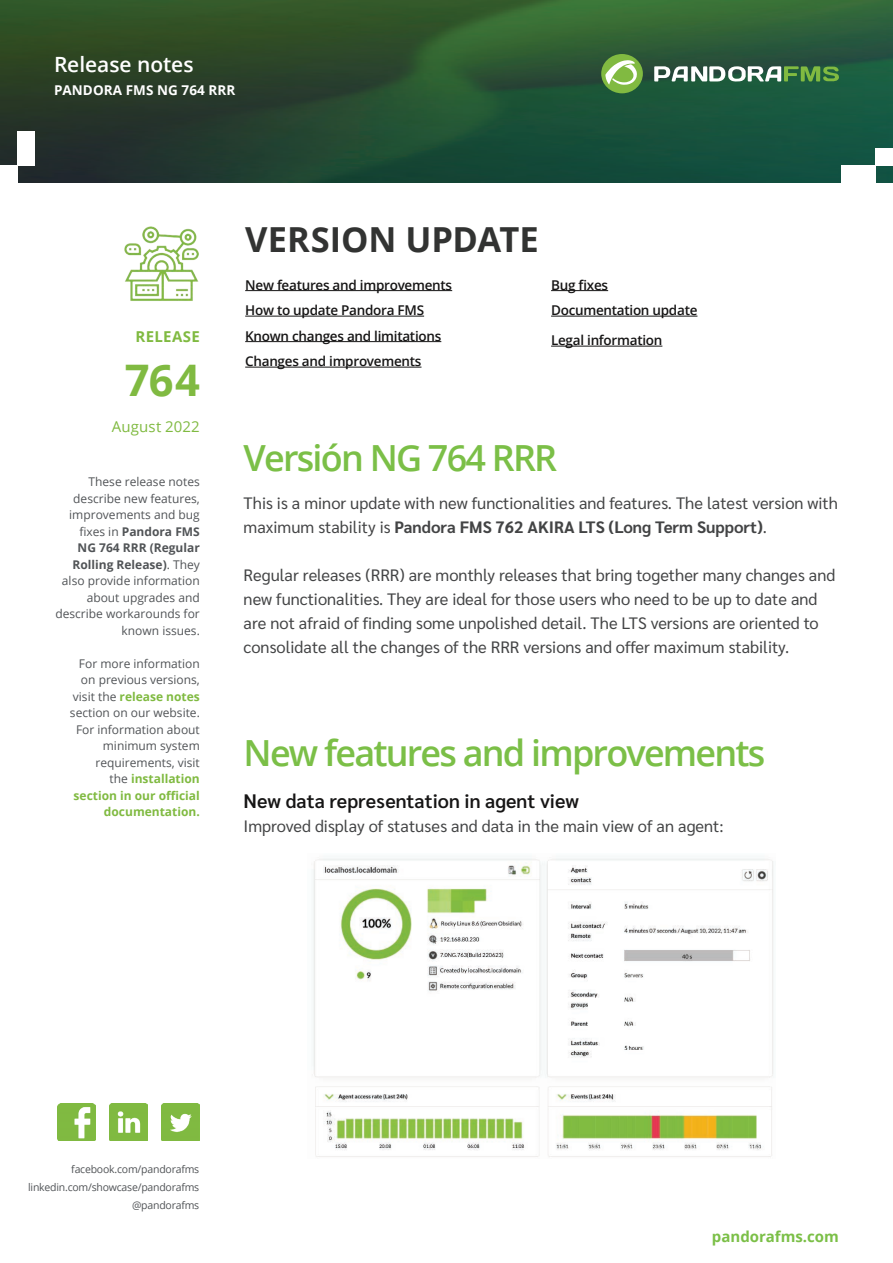
<style>
.page{position:relative;width:893px;height:1263px;background:#fff}
.page>*{position:absolute;margin:0;border:0;box-sizing:border-box;transform-origin:0 0}
.t1{font:700 43.5px "Open Sans";color:#80ba41}
.t2{font:600 36px "Open Sans";letter-spacing:-.05em;color:#7bbf47}
.t3{font:700 34.5px "Open Sans";letter-spacing:-.005em;color:#323332}
.t4{font:600 21px "Open Sans";letter-spacing:-.005em;color:#fff}
.t5{font:600 19.5px "Sarabun";color:#161515}
.t6{font:16.5px/24px "Sarabun";color:#434445}
.t7{font:700 15px "Open Sans";color:#7bbf47}
.t8{font:15px "Open Sans";letter-spacing:.005em;color:#80ba41}
.t9{font:700 15px "Open Sans";letter-spacing:.02em;color:#80ba41}
.t10{font:600 13.5px/25.5px "Open Sans";letter-spacing:-.02em;color:#161515}
.t11{font:700 13.5px "Open Sans";letter-spacing:.005em;color:#fff}
.t12{font:12px/16.5px "Open Sans";color:#515457;text-align:right}
.t13{font:10.5px/18px "Open Sans";letter-spacing:-.02em;color:#515457;text-align:right}
.s1{font-weight:700}
.s2{font-weight:700;color:#80ba41}
</style>
<div class="page">
<img style="left:1px;top:0;width:892px;height:182px">
<img style="left:162px;top:1104px;width:37px;height:37px">
<img style="left:110px;top:1104px;width:37px;height:37px">
<img style="left:58px;top:1104px;width:37px;height:37px">
<svg style="left:601px;top:54px;width:42px;height:39px"></svg>
<svg style="left:654px;top:66px;width:185px;height:16px"></svg>
<div style="left:0;top:166px;width:17px;height:17px;background:#fff"></div>
<div style="left:842px;top:166px;width:34px;height:17px;background:#fff"></div>
<div style="left:17px;top:131px;width:17px;height:35px;background:#fff"></div>
<div style="left:876px;top:149px;width:17px;height:17px;background:#fff"></div>
<img style="left:124px;top:226px;width:75px;height:75px">
<hr style="left:245px;top:290px;width:207px;height:1px;background:#161515">
<hr style="left:245px;top:316px;width:179px;height:1px;background:#161515">
<hr style="left:245px;top:341px;width:196px;height:1px;background:#161515">
<hr style="left:245px;top:367px;width:176px;height:1px;background:#161515">
<hr style="left:551px;top:290px;width:57px;height:1px;background:#161515">
<hr style="left:551px;top:316px;width:146px;height:1px;background:#161515">
<hr style="left:551px;top:346px;width:111px;height:1px;background:#161515">
<img style="left:313px;top:858px;width:461px;height:299px">
<p class="t4" style="left:54px;top:50px;width:141px">Release notes</p>
<p class="t11" style="left:54px;top:81px;width:183px">PANDORA FMS NG 764 RRR</p>
<p class="t9" style="left:136px;top:326px;width:66px">RELEASE</p>
<h1 class="t1" style="left:125px;top:349px;width:77px">764</h1>
<p class="t8" style="left:112px;top:416px;width:89px">August 2022</p>
<p class="t12" style="left:55px;top:473px;width:146px">These release notes describe new features, improvements and bug fixes in <span class="s1">Pandora FMS<br>NG 764 RRR (Regular<br>Rolling Release)</span>. They also provide information about upgrades and describe workarounds for known issues.</p>
<p class="t12" style="left:70px;top:655px;width:131px">For more information on previous versions, visit the <span class="s2">release notes </span>section on our website.<br>For information about minimum system requirements, visit<br>the <span class="s2">installation section in our official documentation.</span></p>
<h3 class="t3" style="left:245px;top:215px;width:295px">VERSION UPDATE</h3>
<p class="t10" style="left:245px;top:272px;width:208px">New features and improvements<br>How to update Pandora FMS<br>Known changes and limitations<br>Changes and improvements</p>
<p class="t10" style="left:551px;top:272px;width:148px">Bug fixes<br>Documentation update</p>
<p class="t10" style="left:551px;top:327px;width:113px">Legal information</p>
<h2 class="t2" style="left:244px;top:433px;width:315px">Versión NG 764 RRR</h2>
<p class="t6" style="left:244px;top:492px;width:596px">This is a minor update with new functionalities and features. The latest version with maximum stability is <span class="s1">Pandora FMS 762 AKIRA LTS (Long Term Support)</span>.</p>
<p class="t6" style="left:244px;top:564px;width:593px">Regular releases (RRR) are monthly releases that bring together many changes and new functionalities. They are ideal for those users who need to be up to date and are not afraid of finding some unpolished detail. The LTS versions are oriented to consolidate all the changes of the RRR versions and offer maximum stability.</p>
<h2 class="t2" style="left:244px;top:728px;width:523px">New features and improvements</h2>
<p class="t5" style="left:244px;top:790px;width:337px">New data representation in agent view</p>
<p class="t6" style="left:244px;top:814px;width:481px">Improved display of statuses and data in the main view of an agent:</p>
<p class="t13" style="left:28px;top:1160px;width:173px">facebook.com/pandorafms linkedin.com/showcase/pandorafms @pandorafms</p>
<p class="t7" style="left:712px;top:1226px;width:129px">pandorafms.com</p>
</div>
